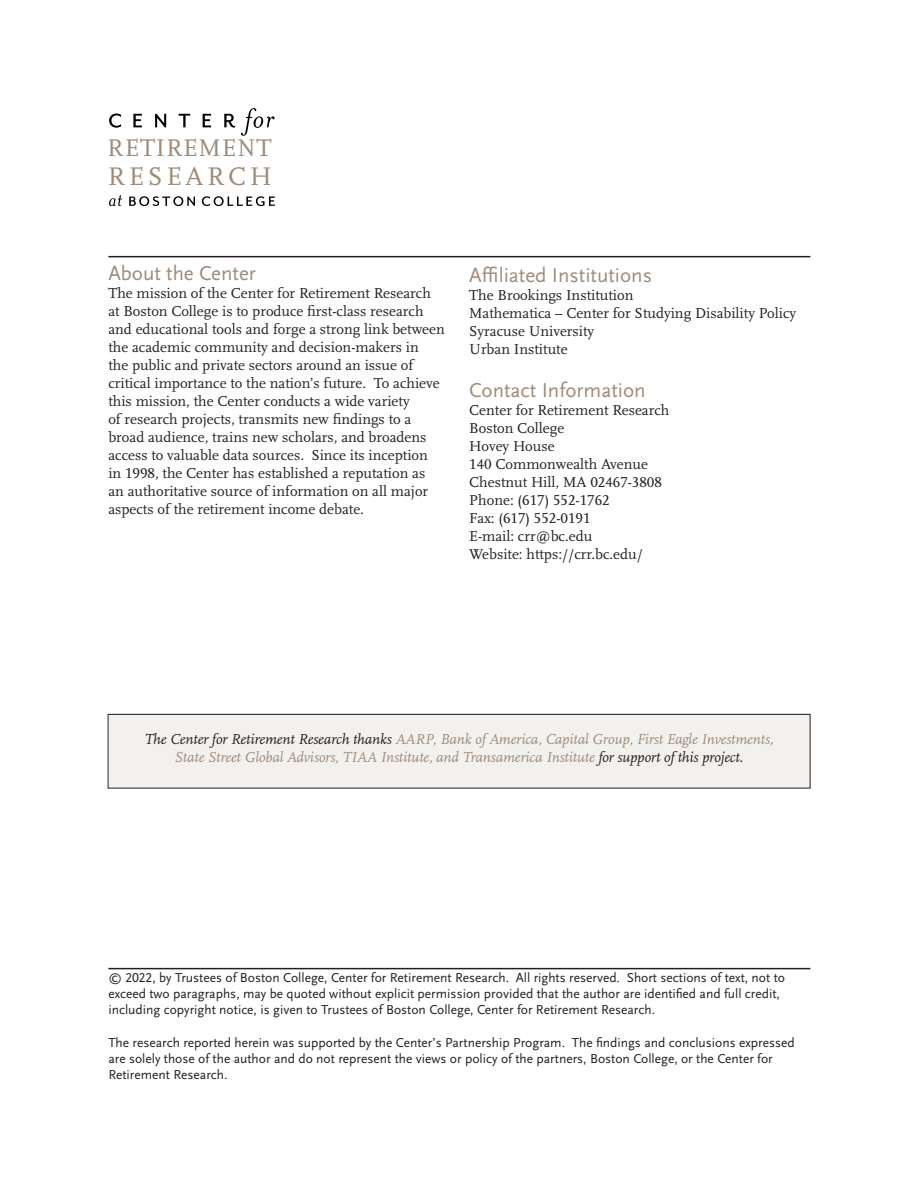
<style>
.page{position:relative;width:918px;height:1188px;background:#fff}
.page>*{position:absolute;margin:0;border:0;box-sizing:border-box;transform-origin:0 0}
.t1{font:26.55px "Scala OT";letter-spacing:.14em;color:#9f8b79}
.t2{font:25.2px "Scala OT";letter-spacing:.03em;color:#9f8b79}
.t3{font:21px "Scala Sans OT";color:#9f8b79}
.t4{font:15px/18px "Scala OT";color:#231f20}
.t5{font:italic 15px/18px "Scala OT";letter-spacing:-.01em;color:#9f8b79;text-align:center}
.t6{font:13.5px/16.2px "Scala Sans OT";color:#231f20}
.s1{color:#231f20}
</style>
<div class="page">
<hr style="left:108px;top:256px;width:702px;height:1px;background:#231f20">
<svg style="left:109px;top:195px;width:166px;height:11px"></svg>
<svg style="left:109px;top:108px;width:166px;height:28px"></svg>
<hr style="left:108px;top:968px;width:702px;height:1px;background:#231f20">
<div style="left:109px;top:714px;width:702px;height:74px;background:#f3f1ee"></div>
<div style="left:108px;top:714px;width:702px;height:74px;border:1px solid #231f20"></div>
<h2 class="t2" style="left:108px;top:134px;width:165px">RETIREMENT</h2>
<h1 class="t1" style="left:108px;top:162px;width:166px">RESEARCH</h1>
<p class="t3" style="left:108px;top:262px;width:149px">About the Center</p>
<p class="t4" style="left:108px;top:285px;width:338px">The mission of the Center for Retirement Research at Boston College is to produce first-class research and educational tools and forge a strong link between the academic community and decision-makers in<br>the public and private sectors around an issue of critical importance to the nation’s future. To achieve this mission, the Center conducts a wide variety<br>of research projects, transmits new findings to a broad audience, trains new scholars, and broadens access to valuable data sources. Since its inception<br>in 1998, the Center has established a reputation as<br>an authoritative source of information on all major aspects of the retirement income debate.</p>
<p class="t3" style="left:469px;top:263px;width:184px">Affiliated Institutions</p>
<p class="t4" style="left:469px;top:286px;width:166px">The Brookings Institution</p>
<p class="t4" style="left:469px;top:304px;width:328px">Mathematica – Center for Studying Disability Policy</p>
<p class="t4" style="left:469px;top:322px;width:126px">Syracuse University</p>
<p class="t4" style="left:469px;top:340px;width:100px">Urban Institute</p>
<p class="t3" style="left:469px;top:379px;width:178px">Contact Information</p>
<p class="t4" style="left:469px;top:401px;width:202px">Center for Retirement Research</p>
<p class="t4" style="left:469px;top:419px;width:96px">Boston College</p>
<p class="t4" style="left:469px;top:437px;width:87px">Hovey House</p>
<p class="t4" style="left:469px;top:455px;width:180px">140 Commonwealth Avenue</p>
<p class="t4" style="left:469px;top:473px;width:194px">Chestnut Hill, MA 02467-3808</p>
<p class="t4" style="left:469px;top:491px;width:142px">Phone: (617) 552-1762</p>
<p class="t4" style="left:469px;top:509px;width:123px">Fax: (617) 552-0191</p>
<p class="t4" style="left:469px;top:527px;width:124px">E-mail: crr@bc.edu</p>
<p class="t4" style="left:469px;top:545px;width:175px">Website: https://crr.bc.edu/</p>
<p class="t5" style="left:144px;top:731px;width:631px"><span class="s1">The Center for Retirement Research thanks</span> AARP, Bank of America, Capital Group, First Eagle Investments,<br>State Street Global Advisors, TIAA Institute, and Transamerica Institute <span class="s1">for support of this project.</span></p>
<p class="t6" style="left:108px;top:970px;width:678px">© 2022, by Trustees of Boston College, Center for Retirement Research. All rights reserved. Short sections of text, not to exceed two paragraphs, may be quoted without explicit permission provided that the author are identified and full credit, including copyright notice, is given to Trustees of Boston College, Center for Retirement Research.</p>
<p class="t6" style="left:108px;top:1034px;width:688px">The research reported herein was supported by the Center’s Partnership Program. The findings and conclusions expressed</p>
<p class="t6" style="left:108px;top:1051px;width:666px">are solely those of the author and do not represent the views or policy of the partners, Boston College, or the Center for<br>Retirement Research.</p>
</div>
